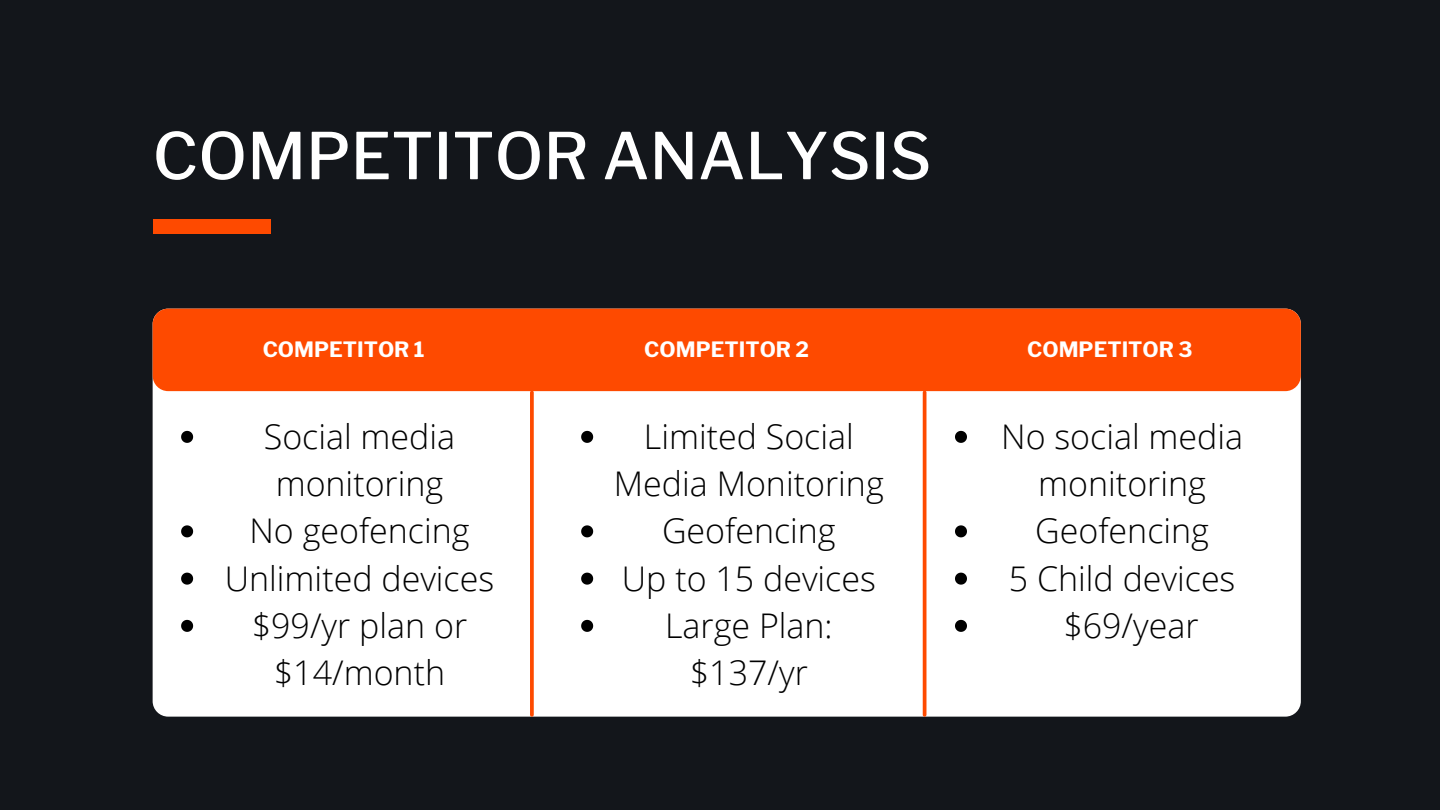
<style>
.page{position:relative;width:1440px;height:810px;background:#13161b}
.page>*{position:absolute;margin:0;border:0;box-sizing:border-box;transform-origin:0 0}
.t1{font:500 64px "Libre Franklin";color:#fff}
.t2{font:300 34px/47.2px "Open Sans";color:#000;text-align:center}
.t3{font:700 21px "Libre Franklin";color:#fff}
</style>
<div class="page">
<div style="left:153px;top:220px;width:117px;height:14px;background:#fe4a00"></div>
<div style="left:153px;top:309px;width:1148px;height:408px;background:#fff;border-radius:15px"></div>
<div style="left:153px;top:309px;width:1148px;height:82px;background:#fe4a00;border-radius:16px"></div>
<svg style="left:530px;top:392px;width:4px;height:323px"></svg>
<hr style="left:923px;top:392px;width:3px;height:323px;background:#fe4a00">
<svg style="left:181px;top:431px;width:12px;height:12px"></svg>
<svg style="left:181px;top:525px;width:12px;height:12px"></svg>
<svg style="left:181px;top:573px;width:12px;height:12px"></svg>
<svg style="left:181px;top:620px;width:12px;height:12px"></svg>
<svg style="left:581px;top:431px;width:12px;height:12px"></svg>
<svg style="left:581px;top:525px;width:12px;height:12px"></svg>
<svg style="left:581px;top:573px;width:12px;height:12px"></svg>
<svg style="left:581px;top:620px;width:12px;height:12px"></svg>
<svg style="left:955px;top:431px;width:12px;height:12px"></svg>
<svg style="left:955px;top:525px;width:12px;height:12px"></svg>
<svg style="left:955px;top:573px;width:12px;height:12px"></svg>
<svg style="left:955px;top:620px;width:12px;height:12px"></svg>
<h1 class="t1" style="left:153px;top:117px;width:780px">COMPETITOR ANALYSIS</h1>
<p class="t3" style="left:263px;top:337px;width:163px">COMPETITOR 1</p>
<p class="t3" style="left:1027px;top:337px;width:167px">COMPETITOR 3</p>
<p class="t3" style="left:644px;top:337px;width:166px">COMPETITOR 2</p>
<p class="t2" style="left:225px;top:412px;width:271px">Social media monitoring<br>No geofencing<br>Unlimited devices $99/yr plan or $14/month</p>
<p class="t2" style="left:614px;top:412px;width:271px">Limited Social<br>Media Monitoring<br>Geofencing<br>Up to 15 devices<br>Large Plan: $137/yr</p>
<p class="t2" style="left:1001px;top:412px;width:243px">No social media monitoring<br>Geofencing<br>5 Child devices $69/year</p>
</div>
